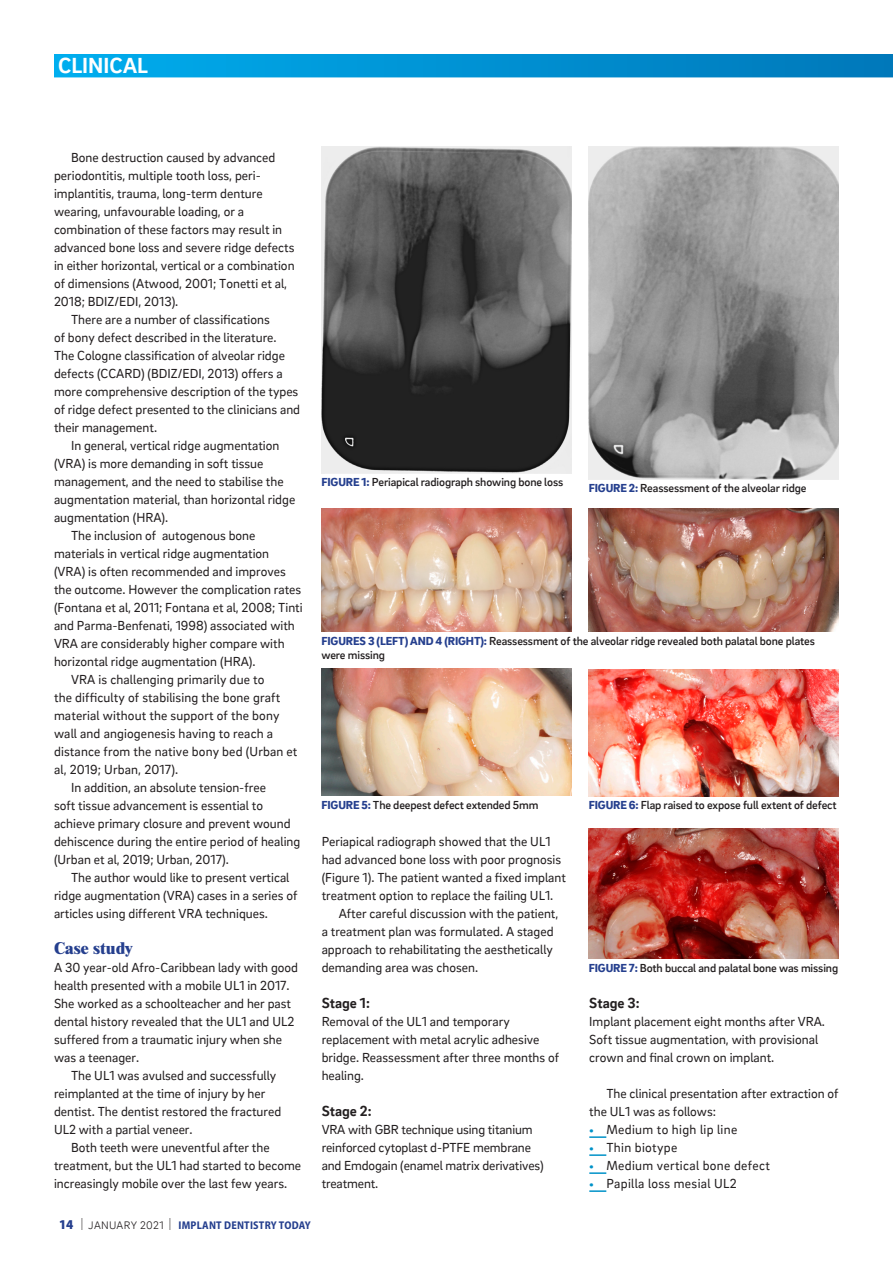
<style>
.page{position:relative;width:893px;height:1263px;background:#fff}
.page>*{position:absolute;margin:0;border:0;box-sizing:border-box;transform-origin:0 0}
.t1{font:700 22.5px "Brix Sans";color:#fff}
.Subhead{font:800 16.5px "Times";color:#253f8e}
.IDT_Subsub{font:700 15px "Brix Sans";color:#231f20}
.Body_Next_para{font:13.5px/18px "Brix Sans";color:#231f20}
.Body_First_para{font:13.5px/18px "Brix Sans";color:#231f20}
.Bullet_Point_Text{font:13.5px "Brix Sans";letter-spacing:.025em;color:#231f20}
.IDT_Caption{font:500 12px/14.4px "Brix Sans";letter-spacing:-.01em;color:#231f20}
.t2{font:700 semi-condensed 11.25px "Myriad Pro";letter-spacing:.02em;color:#253f8e}
.s1{font-weight:900;color:#253f8e}
.s2{font-weight:700;font-size:12px;color:#0092c8}
.s3{font-weight:900;font-size:13.5px}
.s4{font-weight:300;font-size:12px;color:#231f20}
.s5{font-family:"Brix Sans";font-weight:300;font-stretch:normal;color:#231f20}
</style>
<div class="page">
<svg style="left:54px;top:54px;width:839px;height:23px;background:#0092d3"></svg>
<svg style="left:589px;top:1136px;width:17px;height:2px"></svg>
<svg style="left:589px;top:1154px;width:17px;height:2px"></svg>
<svg style="left:589px;top:1172px;width:17px;height:2px"></svg>
<svg style="left:589px;top:1190px;width:17px;height:2px"></svg>
<img style="left:321px;top:508px;width:251px;height:123px">
<img style="left:321px;top:668px;width:251px;height:127px">
<img style="left:321px;top:146px;width:251px;height:327px">
<img style="left:589px;top:146px;width:250px;height:333px">
<img style="left:589px;top:828px;width:250px;height:131px">
<img style="left:589px;top:509px;width:250px;height:122px">
<img style="left:589px;top:669px;width:250px;height:127px">
<h1 class="t1" style="left:58px;top:51px;width:91px">CLINICAL</h1>
<p class="Body_Next_para" style="left:54px;top:148px;width:242px;text-indent:17px">Bone destruction caused by advanced periodontitis, multiple tooth loss, peri&shy;implantitis, trauma, long-term denture wearing, unfavourable loading, or a combination of these factors may result in advanced bone loss and severe ridge defects in either horizontal, vertical or a combination of dimensions (Atwood, 2001; Tonetti et al, 2018; BDIZ/EDI, 2013).</p>
<p class="Body_Next_para" style="left:54px;top:310px;width:248px;text-indent:17px">There are a number of classifications<br>of bony defect described in the literature.<br>The Cologne classification of alveolar ridge defects (CCARD) (BDIZ/EDI, 2013) offers a more comprehensive description of the types of ridge defect presented to the clinicians and their management.</p>
<p class="Body_Next_para" style="left:54px;top:436px;width:243px;text-indent:17px">In general, vertical ridge augmentation (VRA) is more demanding in soft tissue management, and the need to stabilise the augmentation material, than horizontal ridge augmentation (HRA).</p>
<p class="Body_Next_para" style="left:54px;top:526px;width:250px;text-indent:17px">The inclusion of autogenous bone materials in vertical ridge augmentation (VRA) is often recommended and improves the outcome. However the complication rates (Fontana et al, 2011; Fontana et al, 2008; Tinti and Parma-Benfenati, 1998) associated with VRA are considerably higher compare with horizontal ridge augmentation (HRA).</p>
<p class="Body_Next_para" style="left:54px;top:670px;width:245px;text-indent:17px">VRA is challenging primarily due to<br>the difficulty of stabilising the bone graft material without the support of the bony wall and angiogenesis having to reach a distance from the native bony bed (Urban et al, 2019; Urban, 2017).</p>
<p class="Body_Next_para" style="left:54px;top:778px;width:248px;text-indent:17px">In addition, an absolute tension-free<br>soft tissue advancement is essential to achieve primary closure and prevent wound dehiscence during the entire period of healing (Urban et al, 2019; Urban, 2017).</p>
<p class="Body_Next_para" style="left:54px;top:868px;width:245px;text-indent:17px">The author would like to present vertical ridge augmentation (VRA) cases in a series of articles using different VRA techniques.</p>
<p class="Subhead" style="left:54px;top:938px;width:80px">Case study</p>
<p class="Body_First_para" style="left:54px;top:958px;width:246px">A 30 year-old Afro-Caribbean lady with good health presented with a mobile UL1 in 2017.<br>She worked as a schoolteacher and her past dental history revealed that the UL1 and UL2 suffered from a traumatic injury when she was a teenager.</p>
<p class="Body_Next_para" style="left:54px;top:1066px;width:229px;text-indent:17px">The UL1 was avulsed and successfully reimplanted at the time of injury by her dentist. The dentist restored the fractured UL2 with a partial veneer.</p>
<p class="Body_Next_para" style="left:54px;top:1138px;width:249px;text-indent:17px">Both teeth were uneventful after the treatment, but the UL1 had started to become increasingly mobile over the last few years.</p>
<p class="IDT_Caption" style="left:321px;top:475px;width:243px"><span class="s1">FIGURE 1:</span> Periapical radiograph showing bone loss</p>
<p class="IDT_Caption" style="left:589px;top:481px;width:219px"><span class="s1">FIGURE 2:</span> Reassessment of the alveolar ridge</p>
<p class="IDT_Caption" style="left:321px;top:633px;width:495px"><span class="s1">FIGURES 3 (LEFT) AND 4 (RIGHT):</span> Reassessment of the alveolar ridge revealed both palatal bone plates were missing</p>
<p class="IDT_Caption" style="left:321px;top:797px;width:219px"><span class="s1">FIGURE 5:</span> The deepest defect extended 5mm</p>
<p class="Body_Next_para" style="left:322px;top:832px;width:246px">Periapical radiograph showed that the UL1 had advanced bone loss with poor prognosis (Figure 1). The patient wanted a fixed implant treatment option to replace the failing UL1.</p>
<p class="Body_Next_para" style="left:322px;top:904px;width:238px;text-indent:17px">After careful discussion with the patient, a treatment plan was formulated. A staged approach to rehabilitating the aesthetically demanding area was chosen.</p>
<p class="IDT_Subsub" style="left:322px;top:993px;width:50px">Stage 1:</p>
<p class="Body_First_para" style="left:322px;top:1012px;width:239px">Removal of the UL1 and temporary replacement with metal acrylic adhesive bridge. Reassessment after three months of healing.</p>
<p class="IDT_Subsub" style="left:322px;top:1101px;width:51px">Stage 2:</p>
<p class="Body_First_para" style="left:322px;top:1120px;width:224px">VRA with GBR technique using titanium reinforced cytoplast d-PTFE membrane and Emdogain (enamel matrix derivatives) treatment.</p>
<p class="IDT_Caption" style="left:589px;top:798px;width:249px"><span class="s1">FIGURE 6:</span> Flap raised to expose full extent of defect</p>
<p class="IDT_Caption" style="left:589px;top:960px;width:251px"><span class="s1">FIGURE 7:</span> Both buccal and palatal bone was missing</p>
<p class="IDT_Subsub" style="left:589px;top:993px;width:52px">Stage 3:</p>
<p class="Body_First_para" style="left:589px;top:1012px;width:237px">Implant placement eight months after VRA.<br>Soft tissue augmentation, with provisional crown and final crown on implant.</p>
<p class="Body_Next_para" style="left:589px;top:1084px;width:251px;text-indent:17px">The clinical presentation after extraction of the UL1 was as follows:</p>
<p class="Bullet_Point_Text" style="left:589px;top:1121px;width:150px"><span class="s2">•</span> Medium to high lip line</p>
<p class="Bullet_Point_Text" style="left:589px;top:1139px;width:90px"><span class="s2">•</span> Thin biotype</p>
<p class="Bullet_Point_Text" style="left:589px;top:1157px;width:182px"><span class="s2">•</span> Medium vertical bone defect</p>
<p class="Bullet_Point_Text" style="left:589px;top:1175px;width:149px"><span class="s2">•</span> Papilla loss mesial UL2</p>
<p class="t2" style="left:59px;top:1219px;width:253px"><span class="s3">14</span> <span class="s4">|</span> <span class="s5">JANUARY 2021</span> <span class="s4">|</span> IMPLANT DENTISTRY TODAY</p>
</div>
